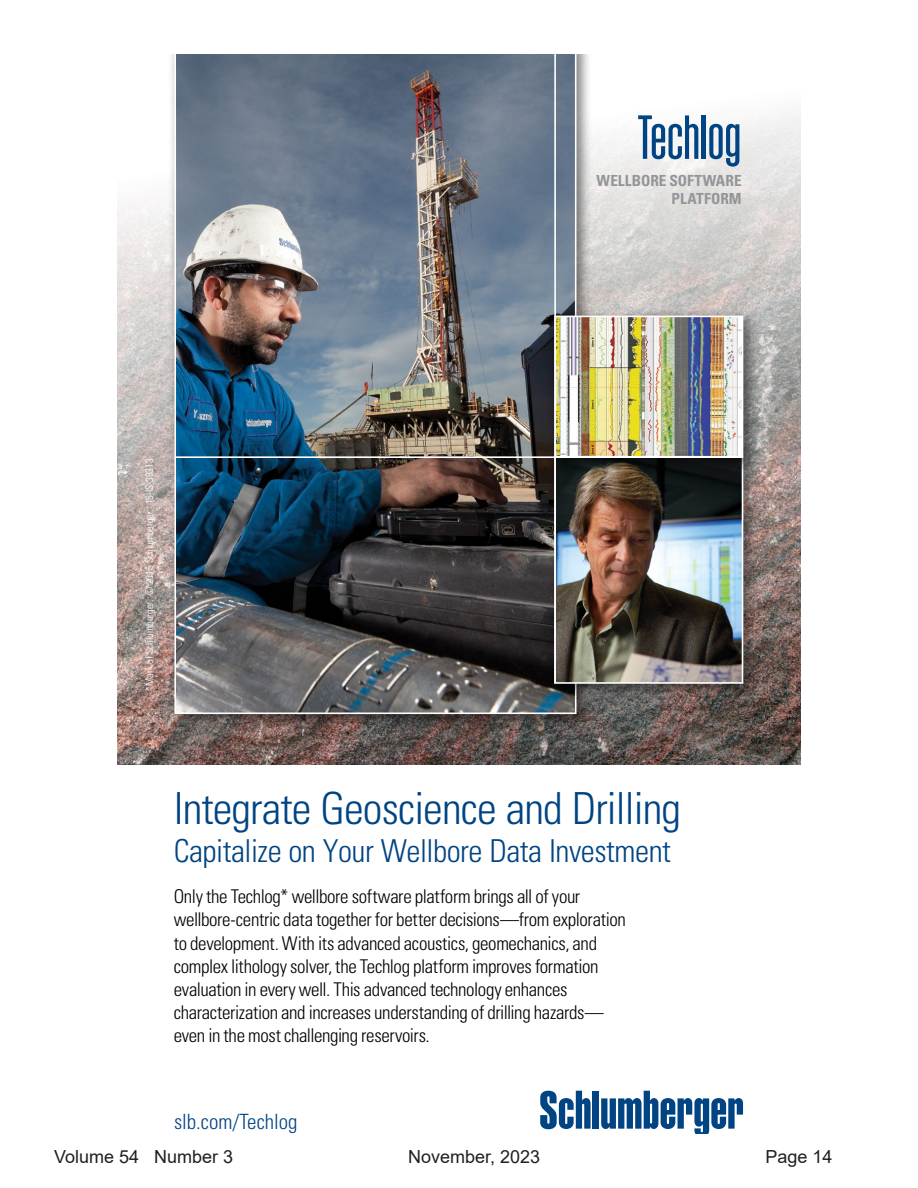
<style>
.page{position:relative;width:918px;height:1188px;background:#fff}
.page>*{position:absolute;margin:0;border:0;box-sizing:border-box;transform-origin:0 0}
.t1{font:300 61.05px "Schlumberger Con";letter-spacing:-.035em;color:#004483}
.t2{font:300 condensed 44.25px "Univers LT Std";letter-spacing:-.02em;color:#004483}
.t3{font:300 condensed 31.65px "Univers LT Std";letter-spacing:-.015em;color:#004483}
.t4{font:300 condensed 21px "Univers LT Std";color:#004483}
.t5{font:300 condensed 18.9px/23.1px "Univers LT Std";letter-spacing:-.02em;color:#000}
.t6{font:18px "Arial";color:#231f20}
.t7{font:700 condensed 15.3px/18.3px "Univers LT Std";color:#939598;text-align:right}
.t8{font:300 condensed 10.5px "Univers LT Std";letter-spacing:-.005em;color:#fff}
</style>
<div class="page">
<img style="left:118px;top:112px;width:682px;height:653px">
<div style="left:593px;top:1091px;width:6px;height:38px;background:#004483"></div>
<svg style="left:601px;top:1091px;width:142px;height:43px"></svg>
<svg style="left:540px;top:1091px;width:51px;height:38px"></svg>
<div style="left:167px;top:54px;width:426px;height:676px;background:#000;opacity:.5"></div>
<img style="left:174px;top:54px;width:403px;height:660px">
<div style="left:547px;top:448px;width:214px;height:253px;background:#000;opacity:.4"></div>
<img style="left:557px;top:475px;width:183px;height:206px">
<div style="left:554px;top:456px;width:189px;height:228px;border:2px solid #fff"></div>
<div style="left:547px;top:308px;width:214px;height:167px;background:#000;opacity:.5"></div>
<img style="left:557px;top:319px;width:183px;height:136px">
<div style="left:554px;top:316px;width:189px;height:142px;border:2px solid #fff"></div>
<hr style="left:175px;top:456px;width:568px;height:2px;background:#fff">
<hr style="left:554px;top:54px;width:2px;height:629px;background:#fff">
<p class="t1" style="left:638px;top:107px;width:107px">Techlog</p>
<p class="t7" style="left:597px;top:171px;width:147px">WELLBORE SOFTWARE<br>PLATFORM</p>
<p class="t8" style="left:143px;top:691px;width:234px;rotate:-90deg">*Mark of Schlumberger. © 2015 Schlumberger. 15-IS-39313</p>
<p class="t2" style="left:174px;top:782px;width:509px">Integrate Geoscience and Drilling</p>
<p class="t3" style="left:174px;top:832px;width:499px">Capitalize on Your Wellbore Data Investment</p>
<p class="t5" style="left:174px;top:885px;width:454px">Only the Techlog* wellbore software platform brings all of your wellbore-centric data together for better decisions—from exploration to development. With its advanced acoustics, geomechanics, and complex lithology solver, the Techlog platform improves formation evaluation in every well. This advanced technology enhances characterization and increases understanding of drilling hazards— even in the most challenging reservoirs.</p>
<p class="t4" style="left:174px;top:1109px;width:125px">slb.com/Techlog</p>
<p class="t6" style="left:54px;top:1144px;width:181px">Volume 54 Number 3</p>
<p class="t6" style="left:408px;top:1144px;width:133px">November, 2023</p>
<p class="t6" style="left:765px;top:1144px;width:69px">Page 14</p>
</div>
